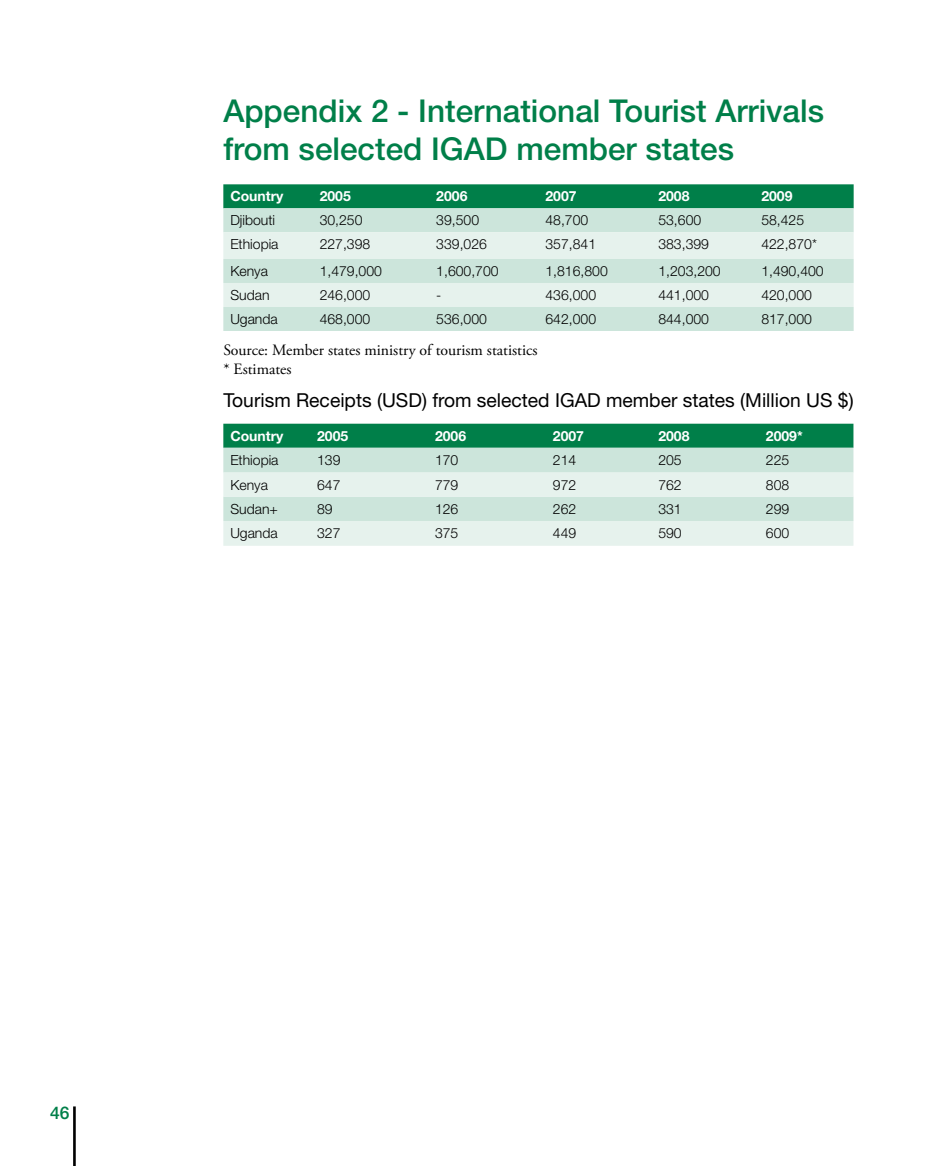
<style>
.page{position:relative;width:943px;height:1166px;background:#fff}
.page>*{position:absolute;margin:0;border:0;box-sizing:border-box;transform-origin:0 0}
.t1{font:500 31.5px/37.8px "Helvetica Neue LT Std";color:#007f49}
.t2{font:19.25px "Helvetica Neue LT Std";color:#000}
.t3{font:500 17.5px "Helvetica Neue LT Std";color:#007f49}
.t4{font:15.75px/18.9px "Adobe Garamond Pro";color:#000}
.t5{font:300 14px "Helvetica Neue LT Std";color:#000}
.t6{font:700 14px "Helvetica Neue LT Std";color:#fff}
</style>
<div class="page">
<hr style="left:73px;top:1106px;width:3px;height:60px;background:#000">
<div style="left:223px;top:184px;width:630px;height:24px;background:#007f49"></div>
<div style="left:223px;top:208px;width:630px;height:123px;background:#cce5db"></div>
<svg style="left:223px;top:232px;width:630px;height:75px;background:#ddede7"></svg>
<div style="left:223px;top:424px;width:630px;height:24px;background:#007f49"></div>
<div style="left:223px;top:448px;width:630px;height:24px;background:#cce5db"></div>
<svg style="left:223px;top:472px;width:630px;height:74px;background:#ddede7"></svg>
<h1 class="t1" style="left:223px;top:91px;width:602px">Appendix 2 - International Tourist Arrivals from selected IGAD member states</h1>
<p class="t6" style="left:230px;top:188px;width:55px">Country</p>
<p class="t6" style="left:320px;top:188px;width:33px">2005</p>
<p class="t6" style="left:436px;top:188px;width:33px">2006</p>
<p class="t6" style="left:545px;top:188px;width:33px">2007</p>
<p class="t6" style="left:658px;top:188px;width:33px">2008</p>
<p class="t6" style="left:761px;top:188px;width:33px">2009</p>
<p class="t5" style="left:230px;top:212px;width:46px">Djibouti</p>
<p class="t5" style="left:320px;top:212px;width:44px">30,250</p>
<p class="t5" style="left:436px;top:212px;width:44px">39,500</p>
<p class="t5" style="left:545px;top:212px;width:44px">48,700</p>
<p class="t5" style="left:658px;top:212px;width:44px">53,600</p>
<p class="t5" style="left:761px;top:212px;width:44px">58,425</p>
<p class="t5" style="left:230px;top:236px;width:50px">Ethiopia</p>
<p class="t5" style="left:320px;top:236px;width:52px">227,398</p>
<p class="t5" style="left:436px;top:236px;width:52px">339,026</p>
<p class="t5" style="left:545px;top:236px;width:52px">357,841</p>
<p class="t5" style="left:658px;top:236px;width:52px">383,399</p>
<p class="t5" style="left:761px;top:236px;width:57px">422,870*</p>
<p class="t5" style="left:230px;top:262px;width:39px">Kenya</p>
<p class="t5" style="left:320px;top:262px;width:64px">1,479,000</p>
<p class="t5" style="left:436px;top:262px;width:64px">1,600,700</p>
<p class="t5" style="left:545px;top:262px;width:64px">1,816,800</p>
<p class="t5" style="left:658px;top:262px;width:64px">1,203,200</p>
<p class="t5" style="left:761px;top:262px;width:64px">1,490,400</p>
<p class="t5" style="left:230px;top:286px;width:41px">Sudan</p>
<p class="t5" style="left:320px;top:286px;width:52px">246,000</p>
<p class="t5" style="left:436px;top:286px;width:7px">-</p>
<p class="t5" style="left:545px;top:286px;width:52px">436,000</p>
<p class="t5" style="left:658px;top:286px;width:52px">441,000</p>
<p class="t5" style="left:761px;top:286px;width:52px">420,000</p>
<p class="t5" style="left:230px;top:310px;width:49px">Uganda</p>
<p class="t5" style="left:320px;top:310px;width:52px">468,000</p>
<p class="t5" style="left:436px;top:310px;width:52px">536,000</p>
<p class="t5" style="left:545px;top:310px;width:52px">642,000</p>
<p class="t5" style="left:658px;top:310px;width:52px">844,000</p>
<p class="t5" style="left:761px;top:310px;width:52px">817,000</p>
<p class="t4" style="left:223px;top:341px;width:316px">Source: Member states ministry of tourism statistics * Estimates</p>
<h2 class="t2" style="left:223px;top:388px;width:632px">Tourism Receipts (USD) from selected IGAD member states (Million US $)</h2>
<p class="t6" style="left:230px;top:427px;width:55px">Country</p>
<p class="t6" style="left:317px;top:427px;width:33px">2005</p>
<p class="t6" style="left:435px;top:427px;width:33px">2006</p>
<p class="t6" style="left:553px;top:427px;width:33px">2007</p>
<p class="t6" style="left:658px;top:427px;width:33px">2008</p>
<p class="t6" style="left:766px;top:427px;width:38px">2009*</p>
<p class="t5" style="left:230px;top:451px;width:50px">Ethiopia</p>
<p class="t5" style="left:317px;top:451px;width:25px">139</p>
<p class="t5" style="left:435px;top:451px;width:25px">170</p>
<p class="t5" style="left:553px;top:451px;width:25px">214</p>
<p class="t5" style="left:658px;top:451px;width:25px">205</p>
<p class="t5" style="left:766px;top:451px;width:25px">225</p>
<p class="t5" style="left:230px;top:476px;width:39px">Kenya</p>
<p class="t5" style="left:317px;top:476px;width:25px">647</p>
<p class="t5" style="left:435px;top:476px;width:25px">779</p>
<p class="t5" style="left:553px;top:476px;width:25px">972</p>
<p class="t5" style="left:658px;top:476px;width:25px">762</p>
<p class="t5" style="left:766px;top:476px;width:25px">808</p>
<p class="t5" style="left:230px;top:500px;width:49px">Sudan+</p>
<p class="t5" style="left:317px;top:500px;width:17px">89</p>
<p class="t5" style="left:435px;top:500px;width:25px">126</p>
<p class="t5" style="left:553px;top:500px;width:25px">262</p>
<p class="t5" style="left:658px;top:500px;width:25px">331</p>
<p class="t5" style="left:766px;top:500px;width:25px">299</p>
<p class="t5" style="left:230px;top:524px;width:49px">Uganda</p>
<p class="t5" style="left:317px;top:524px;width:25px">327</p>
<p class="t5" style="left:435px;top:524px;width:25px">375</p>
<p class="t5" style="left:553px;top:524px;width:25px">449</p>
<p class="t5" style="left:658px;top:524px;width:25px">590</p>
<p class="t5" style="left:766px;top:524px;width:25px">600</p>
<p class="t3" style="left:50px;top:1102px;width:21px">46</p>
</div>
